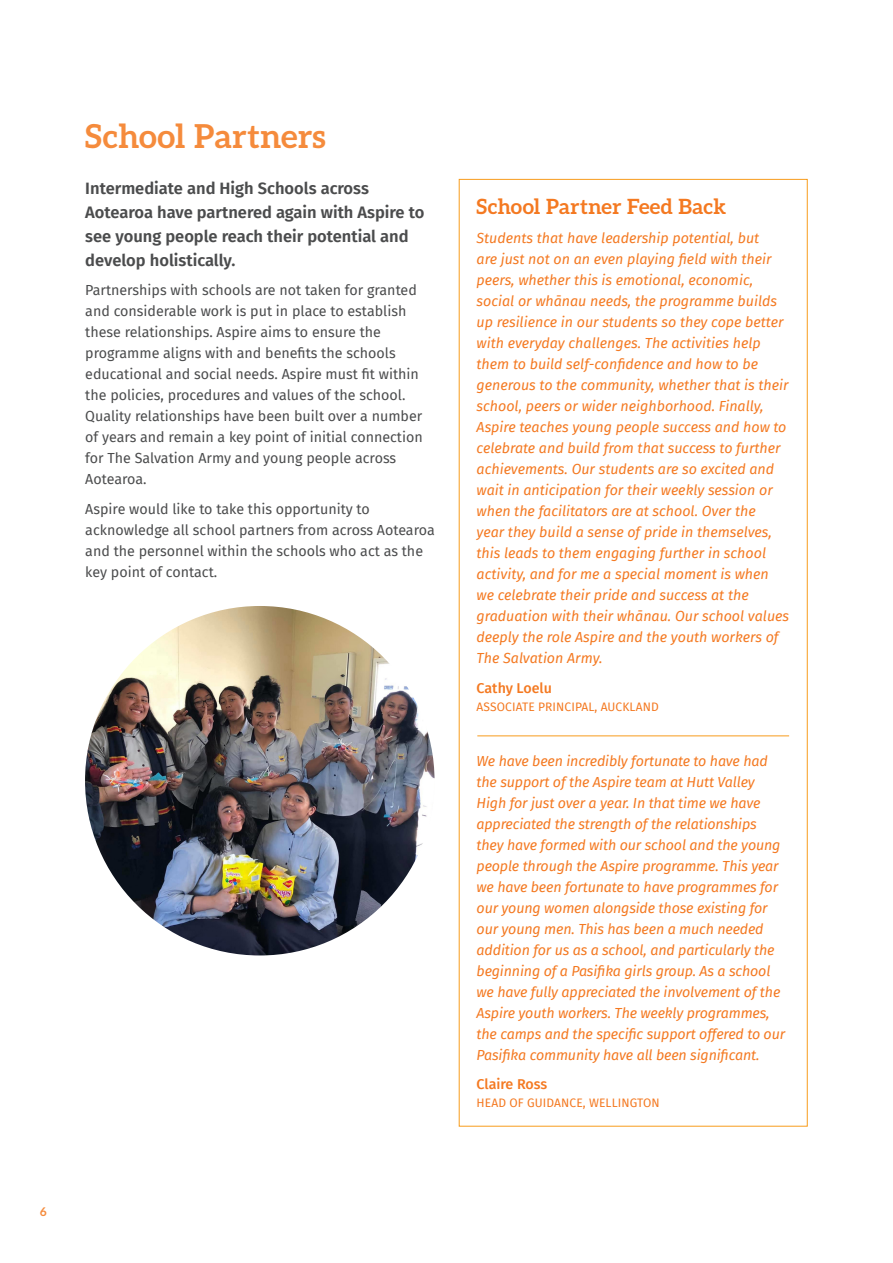
<style>
.page{position:relative;width:893px;height:1263px;background:#fff}
.page>*{position:absolute;margin:0;border:0;box-sizing:border-box;transform-origin:0 0}
.Heading{font:700 33px "Aleo";letter-spacing:.015em;color:#f58b3c}
.t1{font:700 21px "Aleo";letter-spacing:.02em;color:#f47921}
.Intro{font:600 16.5px/24px "Fira Sans";color:#4b4c4d}
.Body_Copy{font:italic 14.25px/21px "Fira Sans";letter-spacing:-.005em;color:#f47921}
.Body_Copy-2{font:14.25px/21px "Fira Sans";color:#4b4c4d}
.Body_Copy-3{font:500 14.25px "Fira Sans";color:#f47921}
.Body_Copy-4{font:12px "Fira Sans";letter-spacing:.01em;color:#f47921}
.t2{font:700 12px "Aleo";color:#f58b3c}
</style>
<div class="page">
<hr style="left:477px;top:735px;width:312px;height:1px;background:#f89c1c">
<img style="left:85px;top:606px;width:349px;height:349px;border-radius:175px">
<p class="Heading" style="left:85px;top:117px;width:242px">School Partners</p>
<p class="Intro" style="left:85px;top:175px;width:341px">Intermediate and High Schools across Aotearoa have partnered again with Aspire to see young people reach their potential and develop holistically.</p>
<p class="Body_Copy-2" style="left:85px;top:279px;width:339px">Partnerships with schools are not taken for granted and considerable work is put in place to establish these relationships. Aspire aims to ensure the programme aligns with and benefits the schools educational and social needs. Aspire must fit within the policies, procedures and values of the school.<br>Quality relationships have been built over a number of years and remain a key point of initial connection for The Salvation Army and young people across Aotearoa.</p>
<p class="Body_Copy-2" style="left:85px;top:498px;width:351px">Aspire would like to take this opportunity to acknowledge all school partners from across Aotearoa and the personnel within the schools who act as the key point of contact.</p>
<p class="t2" style="left:40px;top:1204px;width:8px">6</p>
<p class="t1" style="left:477px;top:194px;width:251px">School Partner Feed Back</p>
<p class="Body_Copy" style="left:477px;top:227px;width:314px">Students that have leadership potential, but<br>are just not on an even playing field with their peers, whether this is emotional, economic, social or whānau needs, the programme builds up resilience in our students so they cope better with everyday challenges. The activities help them to build self-confidence and how to be generous to the community, whether that is their school, peers or wider neighborhood. Finally, Aspire teaches young people success and how to celebrate and build from that success to further achievements. Our students are so excited and wait in anticipation for their weekly session or when the facilitators are at school. Over the<br>year they build a sense of pride in themselves, this leads to them engaging further in school activity, and for me a special moment is when we celebrate their pride and success at the graduation with their whānau. Our school values deeply the role Aspire and the youth workers of The Salvation Army.</p>
<p class="Body_Copy-3" style="left:477px;top:676px;width:77px">Cathy Loelu</p>
<p class="Body_Copy-4" style="left:477px;top:697px;width:184px">ASSOCIATE PRINCIPAL, AUCKLAND</p>
<p class="Body_Copy" style="left:477px;top:750px;width:310px">We have been incredibly fortunate to have had the support of the Aspire team at Hutt Valley High for just over a year. In that time we have appreciated the strength of the relationships they have formed with our school and the young people through the Aspire programme. This year we have been fortunate to have programmes for our young women alongside those existing for our young men. This has been a much needed addition for us as a school, and particularly the beginning of a Pasifika girls group. As a school we have fully appreciated the involvement of the Aspire youth workers. The weekly programmes, the camps and the specific support offered to our Pasifika community have all been significant.</p>
<p class="Body_Copy-3" style="left:477px;top:1073px;width:72px">Claire Ross</p>
<p class="Body_Copy-4" style="left:477px;top:1094px;width:185px">HEAD OF GUIDANCE, WELLINGTON</p>
</div>
